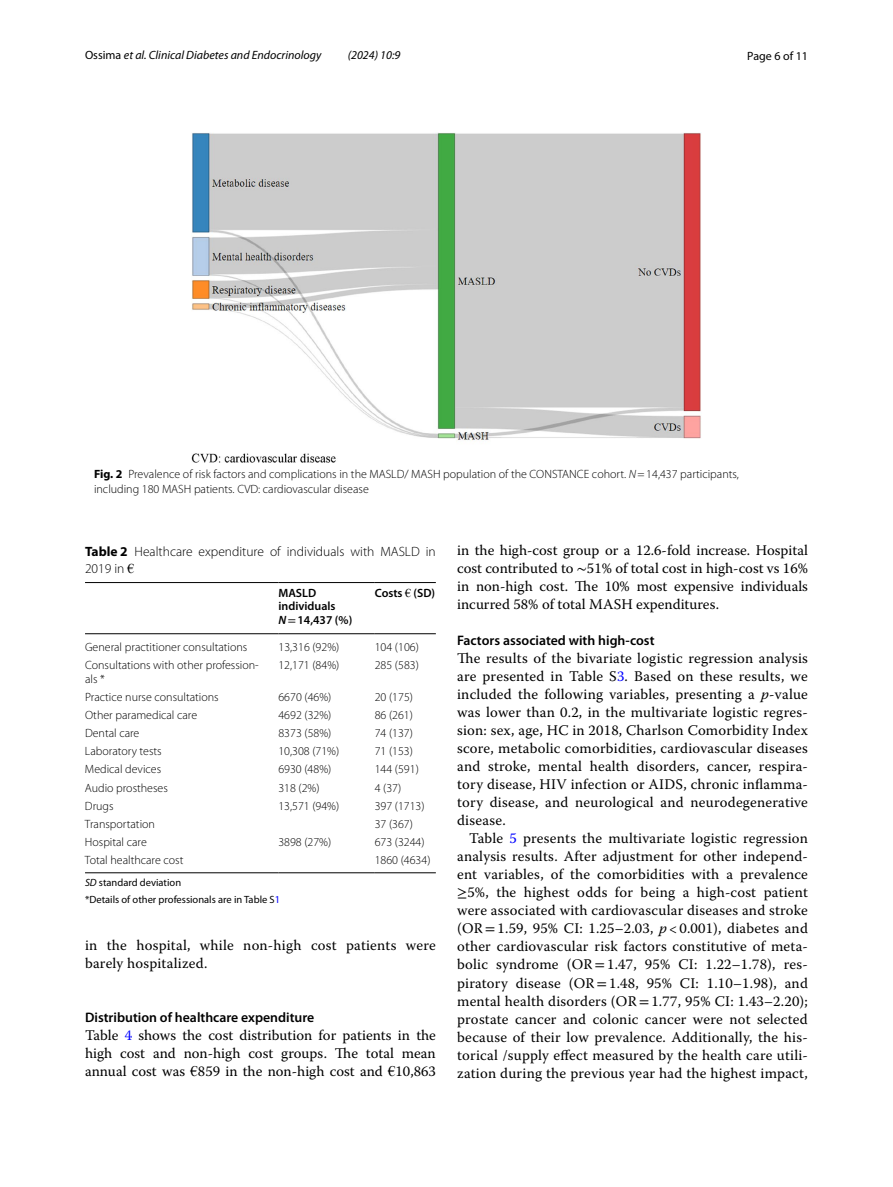
<style>
.page{position:relative;width:893px;height:1187px;background:#fff}
.page>*{position:absolute;margin:0;border:0;box-sizing:border-box;transform-origin:0 0}
.t1{font:14.7px/18px "Warnock Pro";letter-spacing:.015em;color:#000;text-align:justify}
.t2{font:600 13.8px "Myriad Pro";color:#000}
.t3{font:300 13.5px/16.5px "Myriad Pro";color:#000}
.t4{font:300 12px/15px "Myriad Pro";color:#000}
.t5{font:italic 12px "Myriad Pro";color:#000}
.t6{font:600 12px/13.5px "Myriad Pro";color:#000}
.t7{font:12px "Myriad Pro";color:#000}
.t8{font:10.5px/17px "Myriad Pro";color:#000}
.s1{font-style:normal}
.s2{font-weight:700}
.s3{font-style:italic}
.s4{font-family:"Times New Roman";font-weight:400}
.s5{font-family:"STIX";font-weight:400}
.s6{color:#00f}
.s7{font-family:"Times New Roman"}
.s8{font-family:"STIX"}
</style>
<div class="page">
<img style="left:191px;top:133px;width:510px;height:330px">
<hr style="left:85px;top:582px;width:193px;height:1px;background:#000">
<hr style="left:85px;top:633px;width:193px;height:1px;background:#000">
<hr style="left:278px;top:582px;width:97px;height:1px;background:#000">
<hr style="left:278px;top:633px;width:97px;height:1px;background:#000">
<hr style="left:375px;top:582px;width:61px;height:1px;background:#000">
<hr style="left:375px;top:633px;width:61px;height:1px;background:#000">
<hr style="left:85px;top:872px;width:193px;height:1px;background:#000">
<hr style="left:278px;top:872px;width:97px;height:1px;background:#000">
<hr style="left:375px;top:872px;width:61px;height:1px;background:#000">
<p class="t5" style="left:85px;top:48px;width:238px"><span class="s1">Ossima</span> et al. Clinical Diabetes and Endocrinology</p>
<p class="t5" style="left:348px;top:48px;width:54px">(2024) 10:9</p>
<p class="t7" style="left:747px;top:48px;width:62px">Page 6 of 11</p>
<p class="t4" style="left:94px;top:466px;width:646px"><span class="s2">Fig. 2</span> Prevalence of risk factors and complications in the MASLD/ MASH population of the CONSTANCE cohort. <span class="s3">N</span>=14,437 participants, including 180 MASH patients. CVD: cardiovascular disease</p>
<p class="t3" style="left:85px;top:543px;width:352px"><span class="s2">Table 2</span> Healthcare expenditure of individuals with MASLD in<br>2019 in <span class="s4">€</span></p>
<p class="t6" style="left:278px;top:586px;width:75px">MASLD individuals<br><span class="s3">N</span><span class="s5">=</span>14,437 (%)</p>
<p class="t6" style="left:375px;top:586px;width:62px">Costs <span class="s4">€</span> (SD)</p>
<p class="t4" style="left:85px;top:639px;width:164px">General practitioner consultations</p>
<p class="t4" style="left:278px;top:639px;width:62px">13,316 (92%)</p>
<p class="t4" style="left:375px;top:639px;width:46px">104 (106)</p>
<p class="t4" style="left:85px;top:658px;width:175px;line-height:13.5px">Consultations with other profession‑ als *</p>
<p class="t4" style="left:278px;top:657px;width:62px">12,171 (84%)</p>
<p class="t4" style="left:375px;top:657px;width:46px">285 (583)</p>
<p class="t4" style="left:85px;top:689px;width:135px">Practice nurse consultations</p>
<p class="t4" style="left:278px;top:689px;width:54px">6670 (46%)</p>
<p class="t4" style="left:375px;top:689px;width:40px">20 (175)</p>
<p class="t4" style="left:85px;top:707px;width:114px">Other paramedical care</p>
<p class="t4" style="left:278px;top:707px;width:54px">4692 (32%)</p>
<p class="t4" style="left:375px;top:707px;width:40px">86 (261)</p>
<p class="t4" style="left:85px;top:725px;width:56px">Dental care</p>
<p class="t4" style="left:278px;top:725px;width:54px">8373 (58%)</p>
<p class="t4" style="left:375px;top:725px;width:40px">74 (137)</p>
<p class="t4" style="left:85px;top:743px;width:78px">Laboratory tests</p>
<p class="t4" style="left:278px;top:743px;width:62px">10,308 (71%)</p>
<p class="t4" style="left:375px;top:743px;width:40px">71 (153)</p>
<p class="t4" style="left:85px;top:762px;width:78px">Medical devices</p>
<p class="t4" style="left:278px;top:762px;width:54px">6930 (48%)</p>
<p class="t4" style="left:375px;top:762px;width:46px">144 (591)</p>
<p class="t4" style="left:85px;top:780px;width:84px">Audio prostheses</p>
<p class="t4" style="left:278px;top:780px;width:43px">318 (2%)</p>
<p class="t4" style="left:375px;top:780px;width:28px">4 (37)</p>
<p class="t4" style="left:85px;top:798px;width:30px">Drugs</p>
<p class="t4" style="left:278px;top:798px;width:62px">13,571 (94%)</p>
<p class="t4" style="left:375px;top:798px;width:51px">397 (1713)</p>
<p class="t4" style="left:85px;top:816px;width:72px">Transportation</p>
<p class="t4" style="left:375px;top:816px;width:40px">37 (367)</p>
<p class="t4" style="left:85px;top:834px;width:63px">Hospital care</p>
<p class="t4" style="left:278px;top:834px;width:54px">3898 (27%)</p>
<p class="t4" style="left:375px;top:834px;width:51px">673 (3244)</p>
<p class="t4" style="left:85px;top:852px;width:100px">Total healthcare cost</p>
<p class="t4" style="left:375px;top:852px;width:57px">1860 (4634)</p>
<p class="t8" style="left:85px;top:873px;width:197px"><span class="s3">SD</span> standard deviation<br>*Details of other professionals are in Table S<span class="s6">1</span></p>
<p class="t1" style="left:85px;top:935px;width:352px">in the hospital, while non-high cost patients were barely hospitalized.</p>
<p class="t2" style="left:85px;top:1008px;width:231px">Distribution of healthcare expenditure</p>
<p class="t1" style="left:85px;top:1026px;width:352px">Table <span class="s6">4</span> shows the cost distribution for patients in the high cost and non-high cost groups. The total mean annual cost was <span class="s7">€</span>859 in the non-high cost and <span class="s7">€</span>10,863</p>
<p class="t1" style="left:457px;top:541px;width:352px">in the high-cost group or a 12.6-fold increase. Hospital cost contributed to <span class="s8">∼</span>51% of total cost in high-cost vs 16% in non-high cost. The 10% most expensive individuals incurred 58% of total MASH expenditures.</p>
<p class="t2" style="left:457px;top:632px;width:199px">Factors associated with high‑cost</p>
<p class="t1" style="left:457px;top:649px;width:352px">The results of the bivariate logistic regression analysis are presented in Table S<span class="s6">3</span>. Based on these results, we included the following variables, presenting a <span class="s3">p</span>-value was lower than 0.2, in the multivariate logistic regres&shy;sion: sex, age, HC in 2018, Charlson Comorbidity Index score, metabolic comorbidities, cardiovascular diseases and stroke, mental health disorders, cancer, respira&shy;tory disease, HIV infection or AIDS, chronic inflamma&shy;tory disease, and neurological and neurodegenerative disease.</p>
<p class="t1" style="left:457px;top:829px;width:352px;text-indent:12px">Table <span class="s6">5</span> presents the multivariate logistic regression analysis results. After adjustment for other independ&shy;ent variables, of the comorbidities with a prevalence <span class="s8">≥</span>5%, the highest odds for being a high-cost patient were associated with cardiovascular diseases and stroke (OR<span class="s8">=</span>1.59, 95% CI: 1.25–2.03, <span class="s3">p</span> &lt; 0.001), diabetes and other cardiovascular risk factors constitutive of meta&shy;bolic syndrome (OR<span class="s8">=</span>1.47, 95% CI: 1.22–1.78), res&shy;piratory disease (OR<span class="s8">=</span>1.48, 95% CI: 1.10–1.98), and mental health disorders (OR<span class="s8">=</span>1.77, 95% CI: 1.43–2.20); prostate cancer and colonic cancer were not selected because of their low prevalence. Additionally, the his&shy;torical /supply effect measured by the health care utili&shy;zation during the previous year had the highest impact,</p>
</div>
